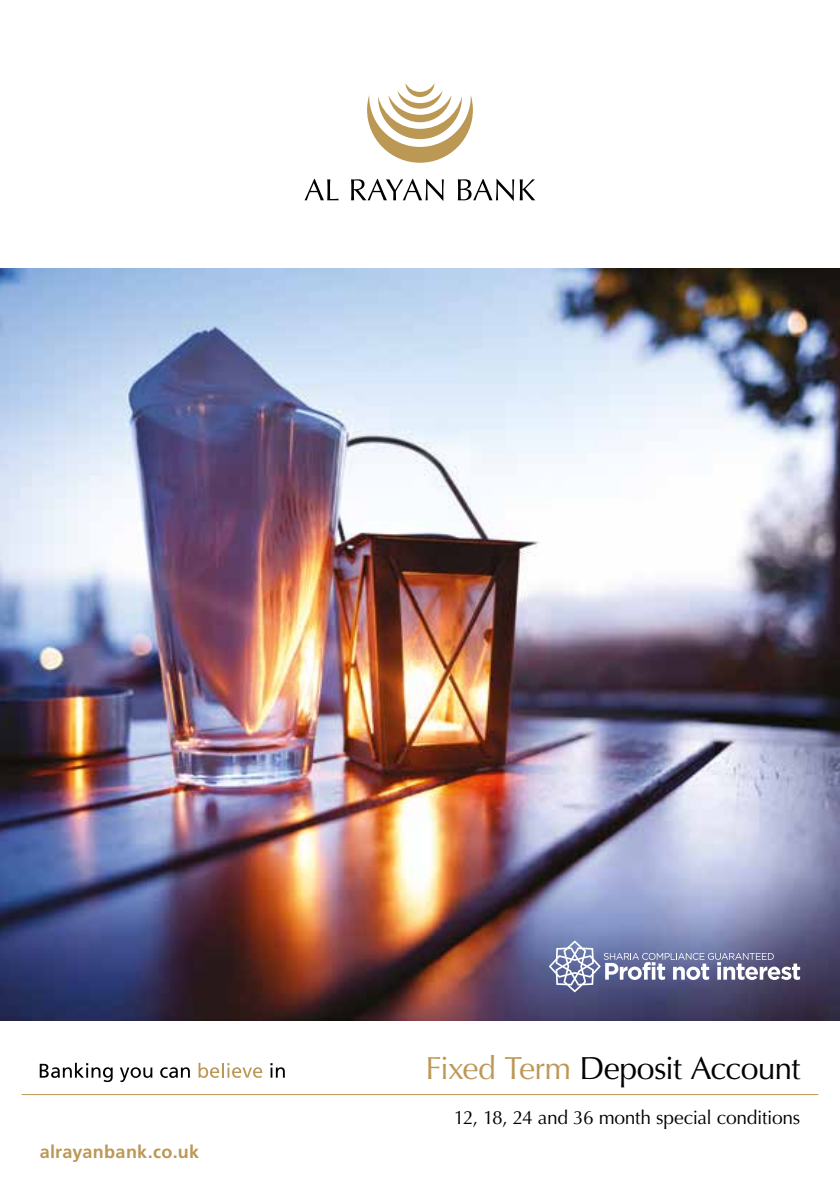
<style>
.page{position:relative;width:840px;height:1191px;background:#fff}
.page>*{position:absolute;margin:0;border:0;box-sizing:border-box;transform-origin:0 0}
.t1{font:32px "Optima";letter-spacing:-.03em;color:#000}
.t2{font:19.2px "Optima";letter-spacing:-.02em;color:#000}
.t3{font:700 18px "Frutiger";letter-spacing:.015em;color:#bc9856}
.s1{color:#bc9856}
</style>
<div class="page">
<img style="left:0;top:268px;width:839px;height:752px">
<svg style="left:367px;top:83px;width:105px;height:80px"></svg>
<svg style="left:304px;top:179px;width:34px;height:21px"></svg>
<svg style="left:351px;top:179px;width:92px;height:22px"></svg>
<svg style="left:457px;top:179px;width:78px;height:22px"></svg>
<svg style="left:40px;top:1062px;width:73px;height:20px"></svg>
<svg style="left:120px;top:1067px;width:32px;height:15px"></svg>
<svg style="left:160px;top:1067px;width:30px;height:11px"></svg>
<svg style="left:198px;top:1062px;width:64px;height:16px"></svg>
<svg style="left:270px;top:1063px;width:14px;height:14px"></svg>
<hr style="left:22px;top:1094px;width:796px;height:1px;background:#bc9856">
<svg style="left:549px;top:940px;width:250px;height:52px"></svg>
<p class="t3" style="left:40px;top:1141px;width:161px">alrayanbank.co.uk</p>
<h1 class="t1" style="left:425px;top:1049px;width:376px"><span class="s1">Fixed Term</span> Deposit Account</h1>
<p class="t2" style="left:453px;top:1106px;width:348px">12, 18, 24 and 36 month special conditions</p>
</div>
